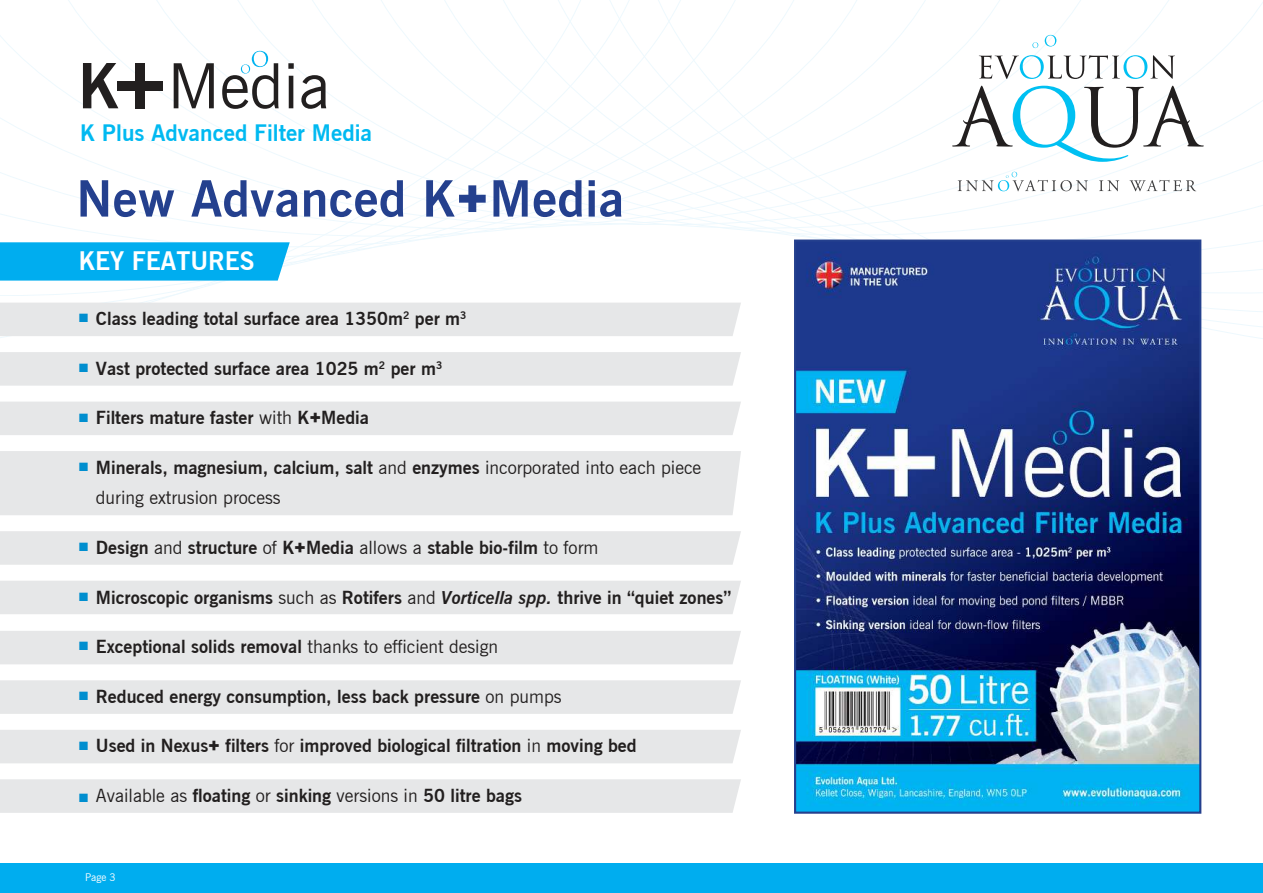
<style>
.page{position:relative;width:1263px;height:893px;background:#fff}
.page>*{position:absolute;margin:0;border:0;box-sizing:border-box;transform-origin:0 0}
.t1{font:700 49.95px "News Gothic BT";letter-spacing:.01em;color:#24408e}
.t2{font:700 25.5px "News Gothic BT";color:#fff}
.t3{font:700 22.65px "News Gothic BT";color:#00b9f1}
.t4{font:700 18px "News Gothic BT";color:#221f1f}
.t5{font:18px/30.5px "News Gothic BT";color:#221f1f}
.t6{font:10.5px "News Gothic BT";color:#fff}
.s1{font-family:"Arial";font-weight:900}
.s2{font-weight:400}
.s3{font-weight:700}
.s4{font-style:italic}
.s5{font-family:"Arial Narrow";font-weight:400;color:#008ecf}
</style>
<div class="page">
<svg style="left:634px;top:0;width:629px;height:359px"></svg>
<svg style="left:979px;top:55px;width:196px;height:24px"></svg>
<svg style="left:1045px;top:35px;width:11px;height:12px"></svg>
<svg style="left:1032px;top:42px;width:6px;height:6px"></svg>
<svg style="left:952px;top:86px;width:252px;height:76px"></svg>
<svg style="left:1099px;top:180px;width:20px;height:11px"></svg>
<svg style="left:1129px;top:180px;width:67px;height:11px"></svg>
<svg style="left:958px;top:172px;width:130px;height:19px"></svg>
<svg style="left:83px;top:63px;width:35px;height:45px"></svg>
<svg style="left:174px;top:63px;width:40px;height:45px"></svg>
<svg style="left:288px;top:63px;width:6px;height:45px"></svg>
<svg style="left:301px;top:75px;width:25px;height:34px"></svg>
<svg style="left:222px;top:51px;width:57px;height:58px"></svg>
<div style="left:135px;top:63px;width:9px;height:45px;background:#221f1f"></div>
<div style="left:117px;top:81px;width:45px;height:9px;background:#221f1f"></div>
<div style="left:0;top:303px;width:741px;height:33px;background:#e6e7e8"></div>
<div style="left:0;top:352px;width:741px;height:34px;background:#e6e7e8"></div>
<div style="left:0;top:402px;width:741px;height:33px;background:#e6e7e8"></div>
<div style="left:0;top:531px;width:741px;height:34px;background:#e6e7e8"></div>
<div style="left:0;top:581px;width:741px;height:33px;background:#e6e7e8"></div>
<div style="left:0;top:451px;width:741px;height:64px;background:#e6e7e8"></div>
<div style="left:0;top:631px;width:741px;height:33px;background:#e6e7e8"></div>
<div style="left:0;top:680px;width:741px;height:34px;background:#e6e7e8"></div>
<div style="left:0;top:730px;width:741px;height:33px;background:#e6e7e8"></div>
<div style="left:0;top:779px;width:741px;height:34px;background:#e6e7e8"></div>
<div style="left:0;top:863px;width:1263px;height:30px;background:#00adef"></div>
<svg style="left:0;top:242px;width:290px;height:39px"></svg>
<img style="left:797px;top:243px;width:401px;height:568px">
<div style="left:794px;top:240px;width:407px;height:574px;border:2px solid #24408e"></div>
<p class="t3" style="left:80px;top:119px;width:294px">K Plus Advanced Filter Media</p>
<h1 class="t1" style="left:77px;top:169px;width:549px">New Advanced K<span class="s1">+</span>Media</h1>
<h2 class="t2" style="left:79px;top:245px;width:177px">KEY FEATURES</h2>
<p class="t4" style="left:80px;top:308px;width:388px"><sup>■</sup> Class leading total surface area 1350m<sup>2</sup> per m<sup>3</sup></p>
<p class="t4" style="left:80px;top:357px;width:364px"><sup>■</sup> Vast protected surface area 1025 m<sup>2</sup> per m<sup>3</sup></p>
<p class="t4" style="left:80px;top:407px;width:291px"><sup>■</sup> Filters mature faster <span class="s2">with</span> K<span class="s1">+</span>Media</p>
<p class="t5" style="left:96px;top:452px;width:607px;text-indent:-16px"><sup>■</sup> <span class="s3">Minerals, magnesium, calcium, salt</span> and <span class="s3">enzymes</span> incorporated into each piece during extrusion process</p>
<p class="t4" style="left:80px;top:537px;width:520px"><sup>■</sup> Design <span class="s2">and</span> structure <span class="s2">of</span> K<span class="s1">+</span>Media <span class="s2">allows a</span> stable bio-film <span class="s2">to form</span></p>
<p class="t4" style="left:80px;top:586px;width:653px"><sup>■</sup> Microscopic organisms <span class="s2">such as</span> Rotifers <span class="s2">and</span> <span class="s4">Vorticella spp.</span> thrive in “quiet zones”</p>
<p class="t4" style="left:80px;top:636px;width:420px"><sup>■</sup> Exceptional solids removal <span class="s2">thanks to efficient design</span></p>
<p class="t4" style="left:80px;top:685px;width:483px"><sup>■</sup> Reduced energy consumption, less back pressure <span class="s2">on pumps</span></p>
<p class="t4" style="left:80px;top:735px;width:558px"><sup>■</sup> Used in Nexus<span class="s1">+</span> filters <span class="s2">for</span> improved biological filtration <span class="s2">in</span> moving bed</p>
<p class="t4" style="left:80px;top:785px;width:444px"><span class="s5">■</span> <span class="s2">Available as</span> floating <span class="s2">or</span> sinking <span class="s2">versions in</span> 50 litre bags</p>
<p class="t6" style="left:85px;top:870px;width:32px">Page 3</p>
</div>
